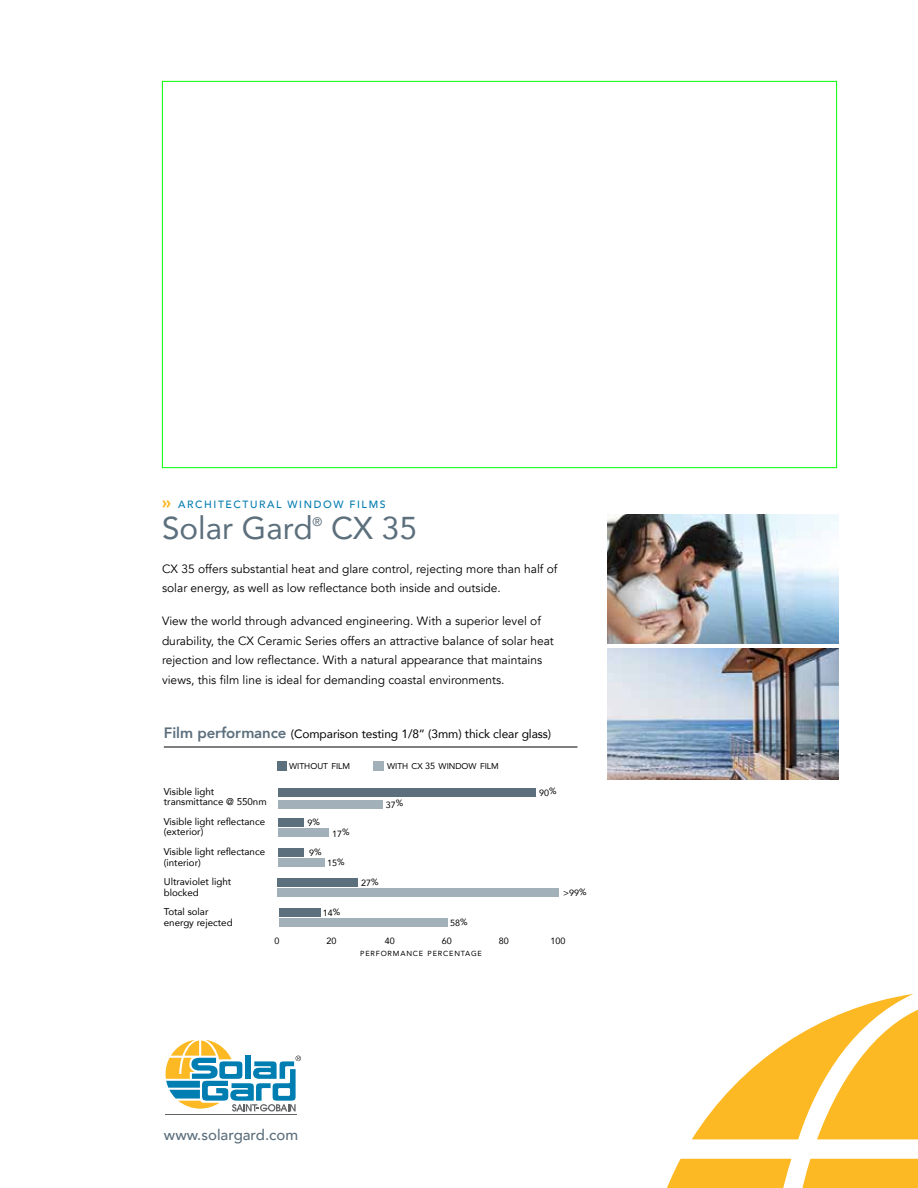
<style>
.page{position:relative;width:918px;height:1188px;background:#fff}
.page>*{position:absolute;margin:0;border:0;box-sizing:border-box;transform-origin:0 0}
.t1{font:31.5px "Avenir LT Com";color:#5c6f7c}
.t2{font:500 15px "Avenir LT Com";color:#5c6f7c}
.t3{font:12.3px "Avenir LT Com";color:#5c6f7c}
.t4{font:12px/19.5px "Avenir LT Com";color:#000}
.t5{font:12px "Avenir LT Com";letter-spacing:-.01em;color:#000}
.t6{font:500 10.5px "Avenir LT Com";letter-spacing:.15em;color:#057db1}
.t7{font:9.75px/10.5px "Avenir LT Com";color:#000}
.t8{font:9px "Avenir LT Com";color:#000}
.t9{font:8.4px "Avenir LT Com";color:#000}
.t10{font:7.35px "Avenir LT Com";letter-spacing:.105em;color:#000}
.s1{font-weight:900;font-size:16.5px;color:#fdb924}
.s2{font-weight:800;font-size:15px;color:#5c6f7c}
.s3{font-size:9px}
</style>
<div class="page">
<div style="left:374px;top:761px;width:10px;height:10px;background:#a2b0ba"></div>
<div style="left:278px;top:761px;width:9px;height:10px;background:#5c6f7c"></div>
<hr style="left:164px;top:747px;width:413px;height:1px;background:#000">
<svg style="left:166px;top:1040px;width:135px;height:72px"></svg>
<hr style="left:165px;top:1114px;width:132px;height:1px;background:#636466">
<svg style="left:692px;top:994px;width:226px;height:145px"></svg>
<svg style="left:667px;top:1159px;width:251px;height:29px;background:#fdc03a"></svg>
<div style="left:162px;top:81px;width:675px;height:387px;background:#fff;border:1px solid #0f0"></div>
<img style="left:607px;top:515px;width:232px;height:128px">
<img style="left:607px;top:649px;width:232px;height:130px">
<div style="left:279px;top:789px;width:257px;height:8px;background:#5c6f7c"></div>
<div style="left:279px;top:909px;width:41px;height:8px;background:#5c6f7c"></div>
<div style="left:279px;top:819px;width:25px;height:8px;background:#5c6f7c"></div>
<div style="left:279px;top:849px;width:25px;height:8px;background:#5c6f7c"></div>
<div style="left:279px;top:800px;width:104px;height:8px;background:#a2b0ba"></div>
<div style="left:279px;top:859px;width:46px;height:8px;background:#a2b0ba"></div>
<div style="left:279px;top:829px;width:50px;height:8px;background:#a2b0ba"></div>
<div style="left:279px;top:919px;width:168px;height:8px;background:#a2b0ba"></div>
<div style="left:278px;top:879px;width:80px;height:8px;background:#5c6f7c"></div>
<div style="left:278px;top:889px;width:281px;height:8px;background:#a2b0ba"></div>
<p class="t6" style="left:162px;top:499px;width:225px"><span class="s1">»</span> ARCHITECTURAL WINDOW FILMS</p>
<h1 class="t1" style="left:162px;top:509px;width:152px">Solar Gard</h1>
<p class="t3" style="left:313px;top:515px;width:11px">®</p>
<h1 class="t1" style="left:331px;top:509px;width:87px">CX 35</h1>
<p class="t4" style="left:162px;top:559px;width:397px">CX 35 offers substantial heat and glare control, rejecting more than half of solar energy, as well as low reflectance both inside and outside.</p>
<p class="t4" style="left:162px;top:611px;width:393px">View the world through advanced engineering. With a superior level of durability, the CX Ceramic Series offers an attractive balance of solar heat rejection and low reflectance. With a natural appearance that maintains views, this film line is ideal for demanding coastal environments.</p>
<p class="t5" style="left:164px;top:727px;width:389px"><span class="s2">Film performance</span> (Comparison testing 1/8” (3mm) thick clear glass)</p>
<p class="t7" style="left:164px;top:786px;width:104px">Visible light transmittance @ 550nm</p>
<p class="t7" style="left:164px;top:816px;width:103px">Visible light reflectance (exterior)</p>
<p class="t7" style="left:164px;top:846px;width:103px">Visible light reflectance (interior)</p>
<p class="t7" style="left:164px;top:877px;width:69px">Ultraviolet light blocked</p>
<p class="t7" style="left:164px;top:907px;width:70px">Total solar energy rejected</p>
<p class="t9" style="left:289px;top:761px;width:62px">WITHOUT FILM</p>
<p class="t9" style="left:387px;top:761px;width:113px">WITH CX <span class="s3">35</span> WINDOW FILM</p>
<p class="t8" style="left:308px;top:817px;width:14px">9%</p>
<p class="t8" style="left:332px;top:828px;width:19px">17%</p>
<p class="t8" style="left:309px;top:847px;width:14px">9%</p>
<p class="t8" style="left:327px;top:858px;width:19px">15%</p>
<p class="t8" style="left:323px;top:907px;width:19px">14%</p>
<p class="t8" style="left:386px;top:799px;width:19px">37%</p>
<p class="t8" style="left:361px;top:878px;width:19px">27%</p>
<p class="t8" style="left:450px;top:917px;width:19px">58%</p>
<p class="t8" style="left:539px;top:787px;width:19px">90%</p>
<p class="t8" style="left:563px;top:888px;width:25px">&gt;99%</p>
<p class="t8" style="left:274px;top:936px;width:7px">0</p>
<p class="t8" style="left:326px;top:936px;width:12px">20</p>
<p class="t8" style="left:385px;top:936px;width:12px">40</p>
<p class="t8" style="left:442px;top:936px;width:12px">60</p>
<p class="t8" style="left:499px;top:936px;width:12px">80</p>
<p class="t8" style="left:550px;top:936px;width:17px">100</p>
<p class="t10" style="left:360px;top:949px;width:123px">PERFORMANCE PERCENTAGE</p>
<p class="t2" style="left:164px;top:1126px;width:136px">www.solargard.com</p>
</div>
